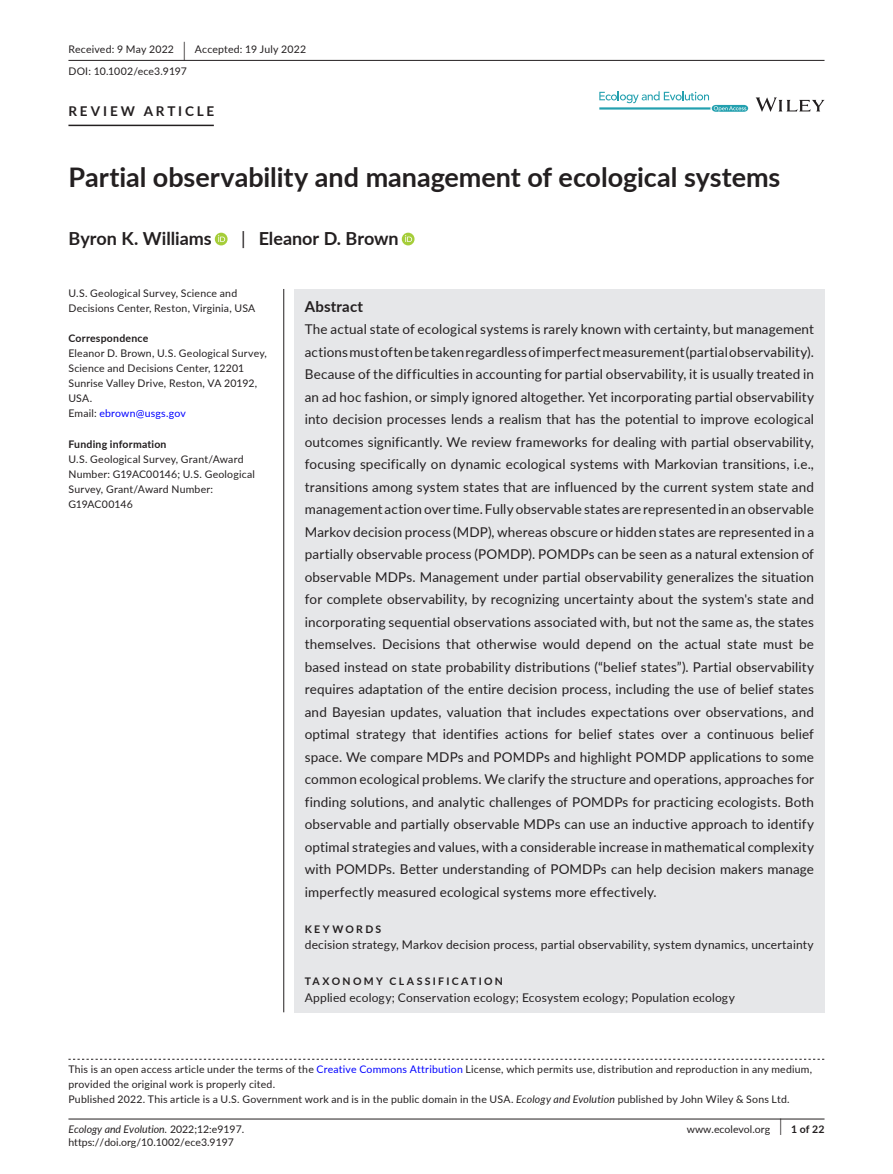
<style>
.page{position:relative;width:893px;height:1174px;background:#fff}
.page>*{position:absolute;margin:0;border:0;box-sizing:border-box;transform-origin:0 0}
.t1{font:700 27px "Lato";color:#231f20}
.t2{font:700 18px "Lato";color:#231f20}
.t3{font:700 15px "Lato";letter-spacing:.015em;color:#231f20}
.t4{font:13.5px/22.5px "Lato";letter-spacing:.01em;color:#231f20;text-align:justify}
.t5{font:700 13.5px "Lato";letter-spacing:.21em;color:#231f20}
.t6{font:12px "Lato";letter-spacing:.015em;color:#231f20}
.t7{font:10.5px/15px "Lato";letter-spacing:.02em;color:#231f20}
.t8{font:10.5px "Lato";color:#231f20}
.t9{font:700 10.5px "Lato";letter-spacing:.02em;color:#231f20}
.t10{font:italic 10.5px "Lato";color:#231f20}
.t11{font:700 10.5px "Lato";letter-spacing:.22em;color:#231f20}
.s1{font-size:19.65px}
.s2{font-weight:400}
.s3{color:#00f}
.s4{font-style:italic}
.s5{font-style:normal}
.s6{font-weight:400;font-size:17.4px}
</style>
<div class="page">
<hr style="left:68px;top:1118px;width:756px;height:1px;background:#231f20">
<svg style="left:756px;top:97px;width:68px;height:15px"></svg>
<svg style="left:599px;top:91px;width:149px;height:21px"></svg>
<hr style="left:68px;top:60px;width:756px;height:1px;background:#231f20">
<hr style="left:68px;top:125px;width:146px;height:1px;background:#231f20">
<div style="left:215px;top:233px;width:13px;height:12px;background:#a5cd39;border-radius:50%"></div>
<svg style="left:218px;top:235px;width:7px;height:7px"></svg>
<div style="left:402px;top:233px;width:13px;height:12px;background:#a5cd39;border-radius:50%"></div>
<svg style="left:405px;top:235px;width:7px;height:7px"></svg>
<svg style="left:68px;top:1058px;width:756px;height:1px"></svg>
<div style="left:294px;top:289px;width:530px;height:723px;background:#e6e7e9"></div>
<hr style="left:283px;top:289px;width:1px;height:723px;background:#231f20">
<p class="t7" style="left:68px;top:38px;width:239px;line-height:21.8px">Received: 9 May 2022 <span class="s1">|</span> Accepted: 19 July 2022<br>DOI: 10.1002/ece3.9197</p>
<p class="t5" style="left:68px;top:101px;width:147px">REVIEW ARTICLE</p>
<h1 class="t1" style="left:68px;top:157px;width:713px">Partial observability and management of ecological systems</h1>
<h2 class="t2" style="left:68px;top:226px;width:145px">Byron K. Williams</h2>
<h2 class="t2" style="left:241px;top:226px;width:159px"><span class="s2">|</span> Eleanor D. Brown</h2>
<p class="t7" style="left:68px;top:286px;width:188px">U.S. Geological Survey, Science and<br>Decisions Center, Reston, Virginia, USA</p>
<p class="t9" style="left:68px;top:331px;width:81px">Correspondence</p>
<p class="t7" style="left:68px;top:346px;width:200px">Eleanor D. Brown, U.S. Geological Survey,<br>Science and Decisions Center, 12201<br>Sunrise Valley Drive, Reston, VA 20192,<br>USA.<br>Email: <span class="s3">ebrown@usgs.gov</span></p>
<p class="t9" style="left:68px;top:436px;width:100px">Funding information</p>
<p class="t7" style="left:68px;top:451px;width:188px">U.S. Geological Survey, Grant/Award<br>Number: G19AC00146; U.S. Geological<br>Survey, Grant/Award Number:<br>G19AC00146</p>
<p class="t3" style="left:305px;top:295px;width:60px">Abstract</p>
<p class="t4" style="left:305px;top:317px;width:511px">The actual state of ecological systems is rarely known with certainty, but management actionsmustoftenbetakenregardlessofimperfectmeasurement(partialobservability).<br>Because of the difficulties in accounting for partial observability, it is usually treated in an ad hoc fashion, or simply ignored altogether. Yet incorporating partial observability into decision processes lends a realism that has the potential to improve ecological outcomes significantly. We review frameworks for dealing with partial observability, focusing specifically on dynamic ecological systems with Markovian transitions, i.e., transitions among system states that are influenced by the current system state and management action overtime. Fully observable states are represented in an observable Markov decision process (MDP), whereas obscure or hidden states are represented in a partially observable process (POMDP). POMDPs can be seen as a natural extension of observable MDPs. Management under partial observability generalizes the situation for complete observability, by recognizing uncertainty about the system's state and incorporating sequential observations associated with, but not the same as, the states themselves. Decisions that otherwise would depend on the actual state must be based instead on state probability distributions (“belief states”). Partial observability requires adaptation of the entire decision process, including the use of belief states and Bayesian updates, valuation that includes expectations over observations, and optimal strategy that identifies actions for belief states over a continuous belief space. We compare MDPs and POMDPs and highlight POMDP applications to some common ecological problems. We clarify the structure and operations, approaches for finding solutions, and analytic challenges of POMDPs for practicing ecologists. Both observable and partially observable MDPs can use an inductive approach to identify optimal strategies and values, with a considerable increase in mathematical complexity with POMDPs. Better understanding of POMDPs can help decision makers manage imperfectly measured ecological systems more effectively.</p>
<p class="t11" style="left:305px;top:921px;width:78px">KEYWORDS</p>
<p class="t6" style="left:305px;top:936px;width:511px">decision strategy, Markov decision process, partial observability, system dynamics, uncertainty</p>
<p class="t11" style="left:305px;top:973px;width:200px">TAXONOMY CLASSIFICATION</p>
<p class="t6" style="left:305px;top:988px;width:432px">Applied ecology; Conservation ecology; Ecosystem ecology; Population ecology</p>
<p class="t7" style="left:68px;top:1061px;width:745px">This is an open access article under the terms of the <span class="s3">Creative Commons Attribution</span> License, which permits use, distribution and reproduction in any medium, provided the original work is properly cited.<br>Published 2022. This article is a U.S. Government work and is in the public domain in the USA. <span class="s4">Ecology and Evolution</span> published by John Wiley &amp; Sons Ltd.</p>
<p class="t10" style="left:68px;top:1121px;width:177px">Ecology and Evolution. <span class="s5">2022;12:e9197.</span></p>
<p class="t9" style="left:779px;top:1121px;width:46px"><span class="s6">|</span> 1 of 22</p>
<p class="t8" style="left:68px;top:1135px;width:167px">https://doi.org/10.1002/ece3.9197</p>
<p class="t8" style="left:687px;top:1121px;width:85px">www.ecolevol.org</p>
</div>
